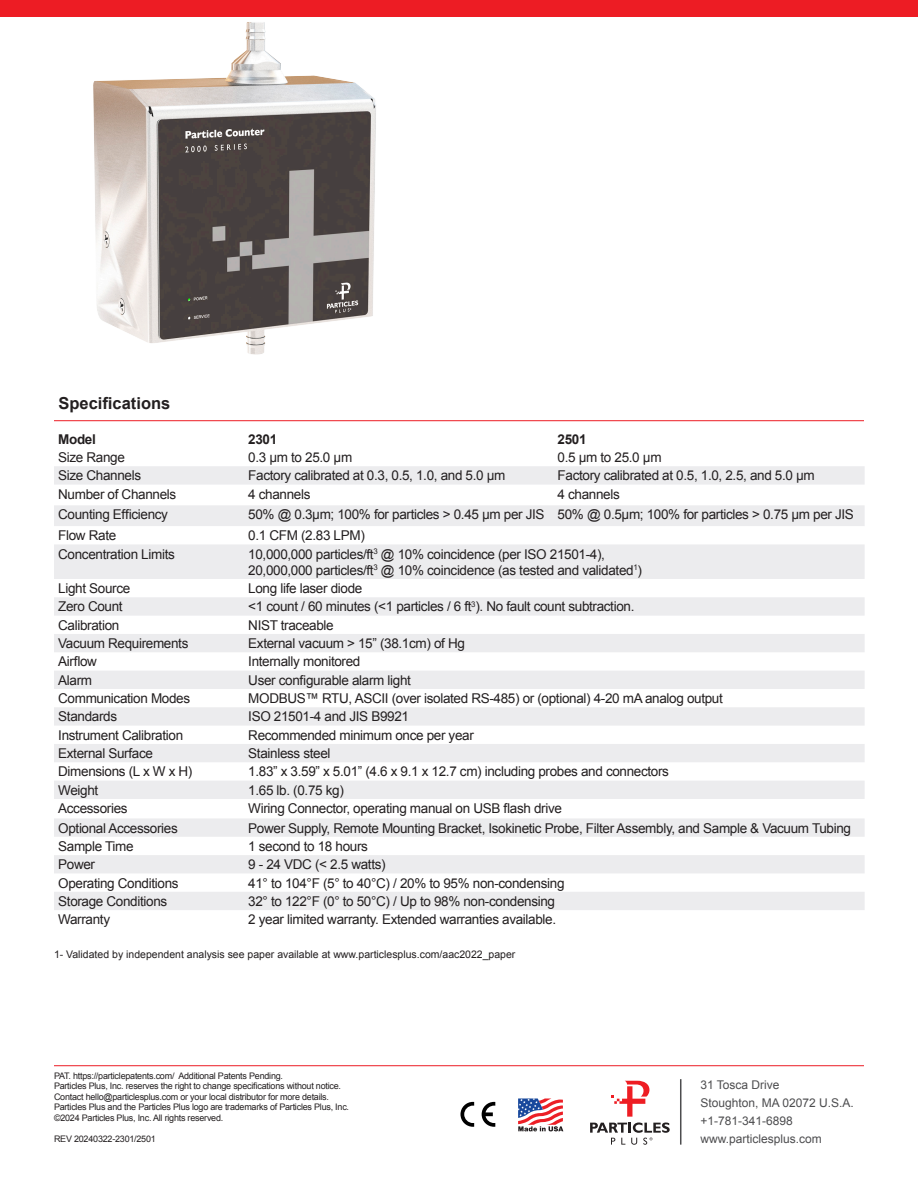
<style>
.page{position:relative;width:918px;height:1188px;background:#fff}
.page>*{position:absolute;margin:0;border:0;box-sizing:border-box;transform-origin:0 0}
.t1{font:700 16.5px "Arial";color:#231f20}
.t2{font:13.5px "Arial";letter-spacing:-.025em;color:#231f20}
.t3{font:700 13.5px "Arial";letter-spacing:-.025em;color:#231f20}
.t4{font:12px "Arial";color:#4d4d4f}
.t5{font:10.5px "Arial";color:#231f20}
.t6{font:9px/10.5px "Arial";letter-spacing:-.025em;color:#231f20}
</style>
<div class="page">
<div style="left:0;top:0;width:918px;height:16px;background:#ed1c24"></div>
<hr style="left:54px;top:420px;width:810px;height:1px;background:#ed1c24">
<hr style="left:54px;top:1065px;width:810px;height:1px;background:#ed1c24">
<svg style="left:611px;top:1081px;width:38px;height:36px"></svg>
<svg style="left:590px;top:1123px;width:80px;height:22px"></svg>
<hr style="left:680px;top:1079px;width:1px;height:66px;background:#4d4d4f">
<svg style="left:460px;top:1102px;width:14px;height:25px"></svg>
<svg style="left:482px;top:1102px;width:13px;height:25px"></svg>
<svg style="left:54px;top:466px;width:811px;height:444px;fill:#ececee"></svg>
<svg style="left:518px;top:1098px;width:45px;height:33px"></svg>
<img style="left:0;top:16px;width:459px;height:339px">
<p class="t1" style="left:58px;top:393px;width:113px">Specifications</p>
<p class="t3" style="left:58px;top:430px;width:39px">Model</p>
<p class="t3" style="left:248px;top:430px;width:31px">2301</p>
<p class="t3" style="left:558px;top:430px;width:31px">2501</p>
<p class="t2" style="left:58px;top:448px;width:68px">Size Range</p>
<p class="t2" style="left:248px;top:448px;width:105px">0.3 µm to 25.0 µm</p>
<p class="t2" style="left:558px;top:448px;width:105px">0.5 µm to 25.0 µm</p>
<p class="t2" style="left:58px;top:467px;width:84px">Size Channels</p>
<p class="t2" style="left:248px;top:467px;width:259px">Factory calibrated at 0.3, 0.5, 1.0, and 5.0 µm</p>
<p class="t2" style="left:558px;top:467px;width:259px">Factory calibrated at 0.5, 1.0, 2.5, and 5.0 µm</p>
<p class="t2" style="left:58px;top:485px;width:120px">Number of Channels</p>
<p class="t2" style="left:248px;top:485px;width:64px">4 channels</p>
<p class="t2" style="left:558px;top:485px;width:64px">4 channels</p>
<p class="t2" style="left:58px;top:506px;width:111px">Counting Efficiency</p>
<p class="t2" style="left:248px;top:506px;width:298px">50% @ 0.3µm; 100% for particles &gt; 0.45 µm per JIS</p>
<p class="t2" style="left:558px;top:506px;width:298px">50% @ 0.5µm; 100% for particles &gt; 0.75 µm per JIS</p>
<p class="t2" style="left:58px;top:527px;width:60px">Flow Rate</p>
<p class="t2" style="left:248px;top:527px;width:118px">0.1 CFM (2.83 LPM)</p>
<p class="t2" style="left:58px;top:545px;width:118px">Concentration Limits</p>
<p class="t2" style="left:248px;top:545px;width:358px">10,000,000 particles/ft<sup>3</sup> @ 10% coincidence (per ISO 21501-4),</p>
<p class="t2" style="left:248px;top:561px;width:395px">20,000,000 particles/ft<sup>3</sup> @ 10% coincidence (as tested and validated<sup>1</sup>)</p>
<p class="t2" style="left:58px;top:579px;width:74px">Light Source</p>
<p class="t2" style="left:248px;top:579px;width:116px">Long life laser diode</p>
<p class="t2" style="left:58px;top:598px;width:66px">Zero Count</p>
<p class="t2" style="left:248px;top:598px;width:388px">&lt;1 count / 60 minutes (&lt;1 particles / 6 ft<sup>3</sup>). No fault count subtraction.</p>
<p class="t2" style="left:58px;top:616px;width:63px">Calibration</p>
<p class="t2" style="left:248px;top:616px;width:87px">NIST traceable</p>
<p class="t2" style="left:58px;top:634px;width:132px">Vacuum Requirements</p>
<p class="t2" style="left:248px;top:634px;width:218px">External vacuum &gt; 15” (38.1cm) of Hg</p>
<p class="t2" style="left:58px;top:653px;width:40px">Airflow</p>
<p class="t2" style="left:248px;top:653px;width:114px">Internally monitored</p>
<p class="t2" style="left:58px;top:671px;width:35px">Alarm</p>
<p class="t2" style="left:248px;top:671px;width:164px">User configurable alarm light</p>
<p class="t2" style="left:58px;top:689px;width:133px">Communication Modes</p>
<p class="t2" style="left:248px;top:689px;width:476px">MODBUS™ RTU, ASCII (over isolated RS-485) or (optional) 4-20 mA analog output</p>
<p class="t2" style="left:58px;top:708px;width:60px">Standards</p>
<p class="t2" style="left:248px;top:708px;width:162px">ISO 21501-4 and JIS B9921</p>
<p class="t2" style="left:58px;top:726px;width:126px">Instrument Calibration</p>
<p class="t2" style="left:248px;top:726px;width:227px">Recommended minimum once per year</p>
<p class="t2" style="left:58px;top:744px;width:96px">External Surface</p>
<p class="t2" style="left:248px;top:744px;width:84px">Stainless steel</p>
<p class="t2" style="left:58px;top:763px;width:136px">Dimensions (L x W x H)</p>
<p class="t2" style="left:248px;top:763px;width:422px">1.83” x 3.59” x 5.01” (4.6 x 9.1 x 12.7 cm) including probes and connectors</p>
<p class="t2" style="left:58px;top:781px;width:42px">Weight</p>
<p class="t2" style="left:248px;top:781px;width:97px">1.65 lb. (0.75 kg)</p>
<p class="t2" style="left:58px;top:799px;width:71px">Accessories</p>
<p class="t2" style="left:248px;top:799px;width:315px">Wiring Connector, operating manual on USB flash drive</p>
<p class="t2" style="left:58px;top:819px;width:121px">Optional Accessories</p>
<p class="t2" style="left:248px;top:819px;width:604px">Power Supply, Remote Mounting Bracket, Isokinetic Probe, Filter Assembly, and Sample &amp; Vacuum Tubing</p>
<p class="t2" style="left:58px;top:837px;width:77px">Sample Time</p>
<p class="t2" style="left:248px;top:837px;width:121px">1 second to 18 hours</p>
<p class="t2" style="left:58px;top:856px;width:38px">Power</p>
<p class="t2" style="left:248px;top:856px;width:139px">9 - 24 VDC (&lt; 2.5 watts)</p>
<p class="t2" style="left:58px;top:874px;width:122px">Operating Conditions</p>
<p class="t2" style="left:248px;top:874px;width:318px">41° to 104°F (5° to 40°C) / 20% to 95% non-condensing</p>
<p class="t2" style="left:58px;top:892px;width:111px">Storage Conditions</p>
<p class="t2" style="left:248px;top:892px;width:308px">32° to 122°F (0° to 50°C) / Up to 98% non-condensing</p>
<p class="t2" style="left:58px;top:911px;width:53px">Warranty</p>
<p class="t2" style="left:248px;top:911px;width:309px">2 year limited warranty. Extended warranties available.</p>
<p class="t5" style="left:54px;top:948px;width:463px">1- Validated by independent analysis see paper available at www.particlesplus.com/aac2022_paper</p>
<p class="t6" style="left:54px;top:1070px;width:231px">PAT. https://particlepatents.com/ Additional Patents Pending.</p>
<p class="t6" style="left:54px;top:1081px;width:297px">Particles Plus, Inc. reserves the right to change specifications without notice.<br>Contact hello@particlesplus.com or your local distributor for more details.<br>Particles Plus and the Particles Plus logo are trademarks of Particles Plus, Inc.</p>
<p class="t6" style="left:54px;top:1112px;width:171px">©2024 Particles Plus, Inc. All rights reserved.</p>
<p class="t6" style="left:54px;top:1133px;width:103px">REV 20240322-2301/2501</p>
<p class="t4" style="left:700px;top:1077px;width:81px">31 Tosca Drive</p>
<p class="t4" style="left:700px;top:1095px;width:155px">Stoughton, MA 02072 U.S.A.</p>
<p class="t4" style="left:700px;top:1113px;width:94px">+1-781-341-6898</p>
<p class="t4" style="left:700px;top:1131px;width:123px">www.particlesplus.com</p>
</div>
